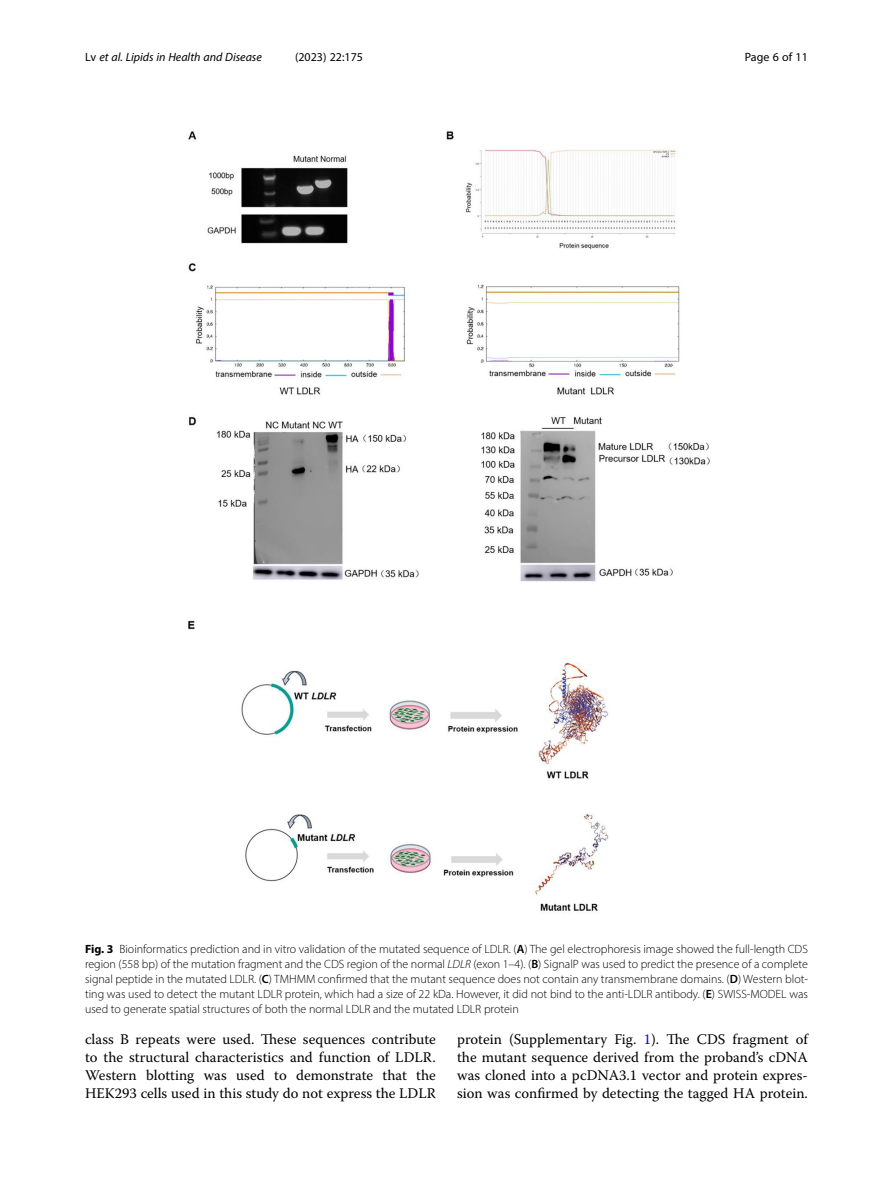
<style>
.page{position:relative;width:893px;height:1191px;background:#fff}
.page>*{position:absolute;margin:0;border:0;box-sizing:border-box;transform-origin:0 0}
.Body_Text_Indent{font:14.7px/18px "Warnock Pro";color:#000;text-align:justify}
.Figure_Caption{font:300 12px/15px "Myriad Pro";color:#000;text-align:justify}
.t1{font:italic 12px "Myriad Pro";color:#000}
.t2{font:12px "Myriad Pro";color:#000}
.s1{font-style:normal}
.s2{font-weight:700}
.s3{font-weight:600}
.s4{font-style:italic}
.s5{color:#00f}
</style>
<div class="page">
<img style="left:188px;top:131px;width:522px;height:780px">
<p class="t1" style="left:85px;top:50px;width:178px"><span class="s1">Lv</span> et al. Lipids in Health and Disease</p>
<p class="t2" style="left:295px;top:50px;width:70px">(2023) 22:175</p>
<p class="t2" style="left:745px;top:50px;width:65px">Page 6 of 11</p>
<p class="Figure_Caption" style="left:85px;top:941px;width:724px"><span class="s2">Fig. 3</span> Bioinformatics prediction and in vitro validation of the mutated sequence of LDLR. (<span class="s3">A</span>) The gel electrophoresis image showed the full-length CDS region (558 bp) of the mutation fragment and the CDS region of the normal <span class="s4">LDLR</span> (exon 1–4). (<span class="s3">B</span>) SignalP was used to predict the presence of a complete signal peptide in the mutated LDLR. (<span class="s3">C</span>) TMHMM confirmed that the mutant sequence does not contain any transmembrane domains. (<span class="s3">D</span>) Western blot&shy;ting was used to detect the mutant LDLR protein, which had a size of 22 kDa. However, it did not bind to the anti-LDLR antibody. (<span class="s3">E</span>) SWISS-MODEL was used to generate spatial structures of both the normal LDLR and the mutated LDLR protein</p>
<p class="Body_Text_Indent" style="left:85px;top:1030px;width:352px">class B repeats were used. These sequences contribute to the structural characteristics and function of LDLR.<br>Western blotting was used to demonstrate that the HEK293 cells used in this study do not express the LDLR</p>
<p class="Body_Text_Indent" style="left:457px;top:1030px;width:352px">protein (Supplementary Fig. <span class="s5">1</span>). The CDS fragment of the mutant sequence derived from the proband’s cDNA was cloned into a pcDNA3.1 vector and protein expres&shy;sion was confirmed by detecting the tagged HA protein.</p>
</div>
